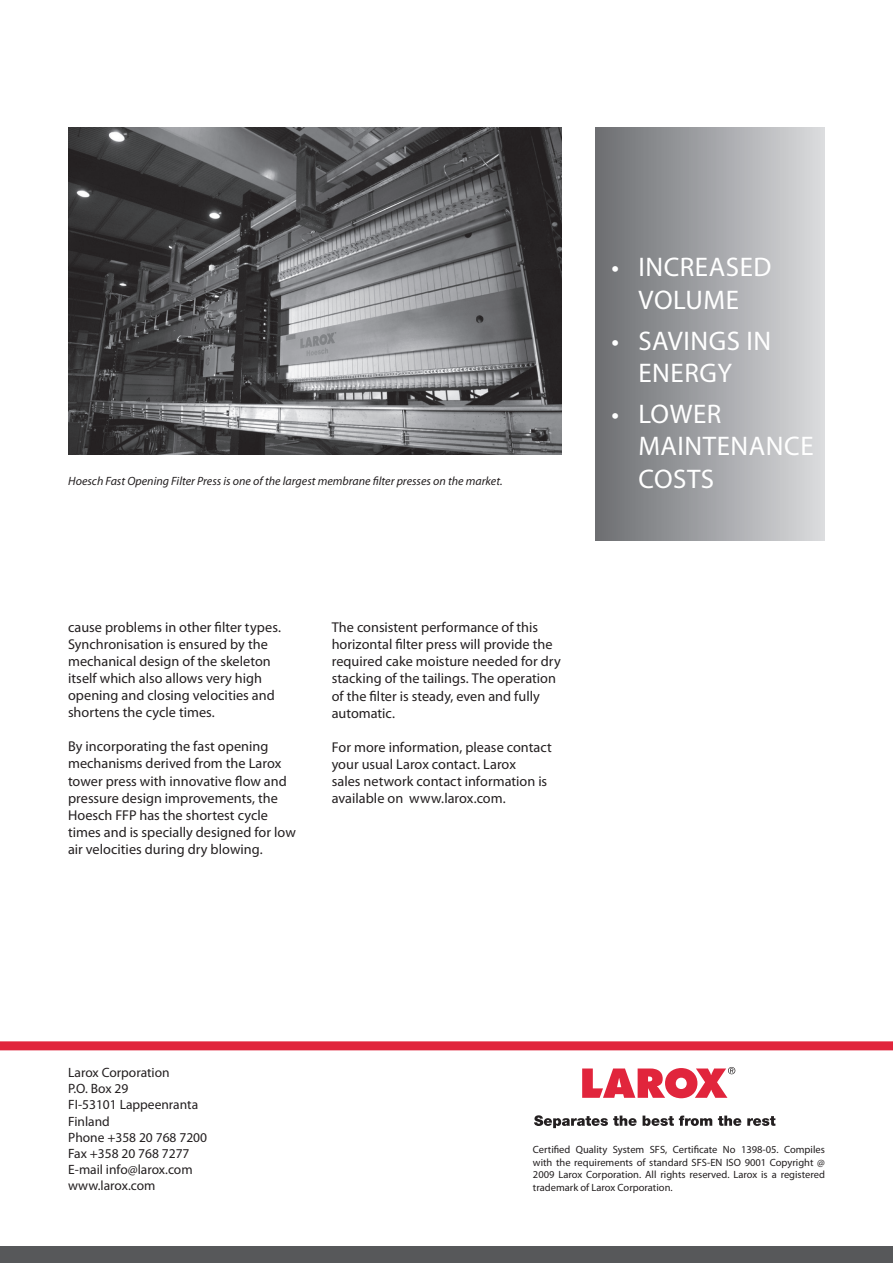
<style>
.page{position:relative;width:893px;height:1263px;background:#fff}
.page>*{position:absolute;margin:0;border:0;box-sizing:border-box;transform-origin:0 0}
.t1{font:27px/32.4px "Myriad Pro";letter-spacing:.02em;color:#fff;text-align:center}
.t2{font:14.25px/17px "Myriad Pro";color:#231f20}
.t3{font:13.5px/16.2px "Myriad Pro";color:#231f20}
.t4{font:italic 12px "Myriad Pro";color:#231f20}
.t5{font:10.5px/12.6px "Myriad Pro";color:#231f20;text-align:justify}
</style>
<div class="page">
<svg style="left:582px;top:1067px;width:153px;height:31px"></svg>
<svg style="left:534px;top:1115px;width:103px;height:13px"></svg>
<svg style="left:643px;top:1115px;width:69px;height:11px"></svg>
<svg style="left:718px;top:1115px;width:23px;height:11px"></svg>
<svg style="left:747px;top:1116px;width:28px;height:10px"></svg>
<div style="left:0;top:1041px;width:893px;height:9px;background:#e1253c"></div>
<div style="left:0;top:1246px;width:893px;height:17px;background:#57585a"></div>
<div style="left:595px;top:128px;width:230px;height:412px;background:linear-gradient(to right,#6b6d71,#dbdcde)"></div>
<img style="left:68px;top:128px;width:493px;height:327px">
<p class="t4" style="left:68px;top:474px;width:436px">Hoesch Fast Opening Filter Press is one of the largest membrane filter presses on the market.</p>
<h1 class="t1" style="left:611px;top:251px;width:162px">• INCREASED<br>VOLUME</h1>
<h1 class="t1" style="left:611px;top:324px;width:161px">• SAVINGS IN<br>ENERGY</h1>
<h1 class="t1" style="left:638px;top:397px;width:177px;text-align:left;text-indent:-27px">• LOWER<br>MAINTENANCE<br>COSTS</h1>
<p class="t2" style="left:68px;top:619px;width:215px">cause problems in other filter types.<br>Synchronisation is ensured by the mechanical design of the skeleton itself which also allows very high opening and closing velocities and shortens the cycle times.</p>
<p class="t2" style="left:68px;top:738px;width:229px">By incorporating the fast opening mechanisms derived from the Larox tower press with innovative flow and pressure design improvements, the Hoesch FFP has the shortest cycle times and is specially designed for low air velocities during dry blowing.</p>
<p class="t2" style="left:332px;top:619px;width:231px">The consistent performance of this horizontal filter press will provide the required cake moisture needed for dry stacking of the tailings. The operation of the filter is steady, even and fully automatic.</p>
<p class="t2" style="left:332px;top:738px;width:222px">For more information, please contact your usual Larox contact. Larox<br>sales network contact information is available on www.larox.com.</p>
<p class="t3" style="left:68px;top:1064px;width:140px">Larox Corporation<br>P.O. Box 29<br>FI-53101 Lappeenranta<br>Finland<br>Phone +358 20 768 7200<br>Fax +358 20 768 7277<br>E-mail info@larox.com www.larox.com</p>
<p class="t5" style="left:533px;top:1143px;width:293px">Certified Quality System SFS, Certificate No 1398-05. Compiles with the requirements of standard SFS-EN ISO 9001 Copyright @ 2009 Larox Corporation. All rights reserved. Larox is a registered trademark of Larox Corporation.</p>
</div>
